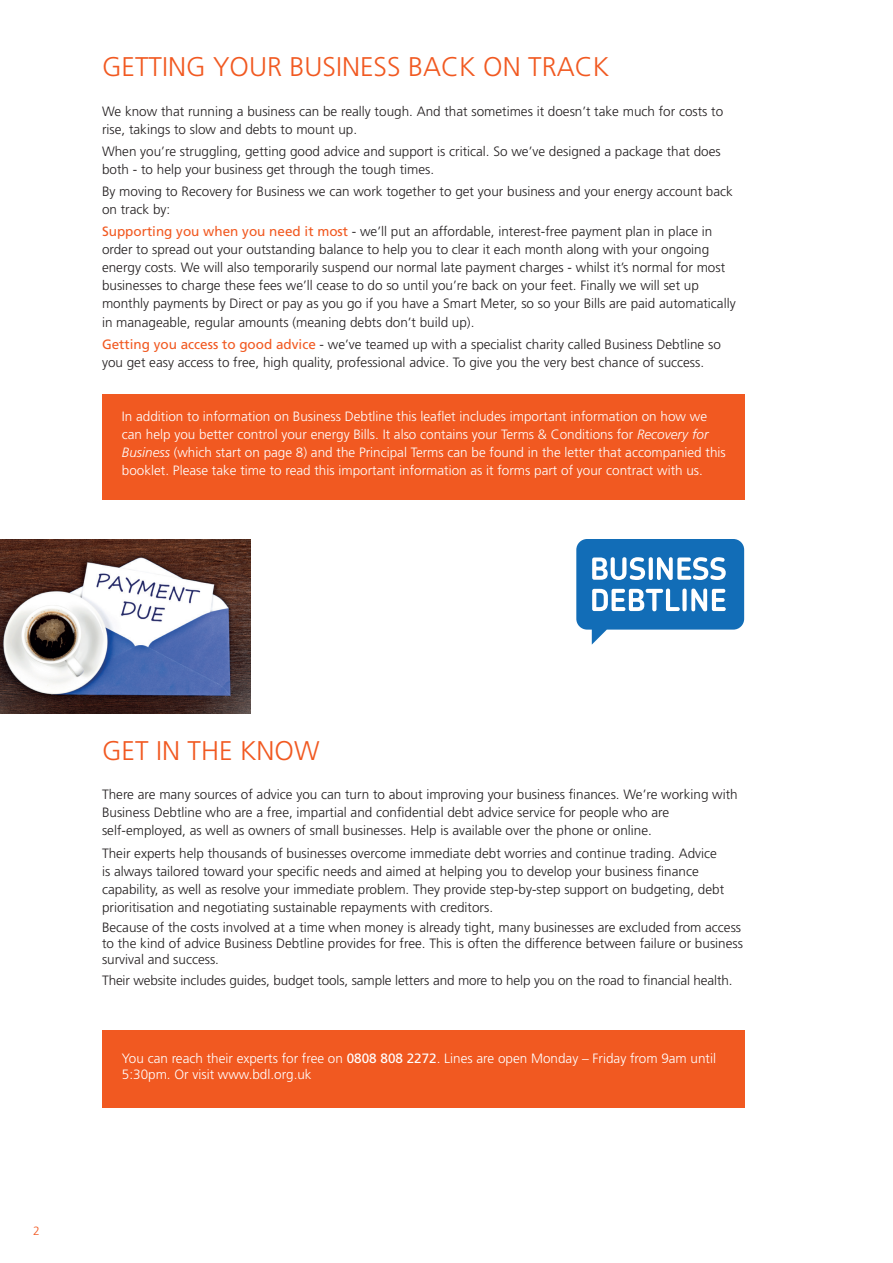
<style>
.page{position:relative;width:893px;height:1263px;background:#fff}
.page>*{position:absolute;margin:0;border:0;box-sizing:border-box;transform-origin:0 0}
.t1{font:300 27px "Frutiger";color:#f15921}
.Body{font:300 13.5px/18px "Frutiger";color:#231f20}
.Body-2{font:300 13.5px/18px "Frutiger";color:#fff}
.t2{font:300 12px "Frutiger";color:#f15921}
.s1{font-weight:400;color:#f15921}
.s2{font-style:italic}
.s3{font-weight:400}
</style>
<div class="page">
<div style="left:102px;top:394px;width:642px;height:106px;background:#f15921"></div>
<div style="left:102px;top:1030px;width:642px;height:78px;background:#f15921"></div>
<svg style="left:576px;top:539px;width:168px;height:106px"></svg>
<img style="left:0;top:539px;width:251px;height:174px">
<p class="t1" style="left:102px;top:52px;width:509px">GETTING YOUR BUSINESS BACK ON TRACK</p>
<p class="Body" style="left:102px;top:102px;width:623px">We know that running a business can be really tough. And that sometimes it doesn’t take much for costs to rise, takings to slow and debts to mount up.</p>
<p class="Body" style="left:102px;top:142px;width:620px">When you’re struggling, getting good advice and support is critical. So we’ve designed a package that does both - to help your business get through the tough times.</p>
<p class="Body" style="left:102px;top:183px;width:632px">By moving to Recovery for Business we can work together to get your business and your energy account back on track by:</p>
<p class="Body" style="left:102px;top:223px;width:635px"><span class="s1">Supporting you when you need it most</span> - we’ll put an affordable, interest-free payment plan in place in order to spread out your outstanding balance to help you to clear it each month along with your ongoing energy costs. We will also temporarily suspend our normal late payment charges - whilst it’s normal for most businesses to charge these fees we’ll cease to do so until you’re back on your feet. Finally we will set up monthly payments by Direct or pay as you go if you have a Smart Meter, so so your Bills are paid automatically in manageable, regular amounts (meaning debts don’t build up).</p>
<p class="Body" style="left:102px;top:335px;width:620px"><span class="s1">Getting you access to good advice</span> - we’ve teamed up with a specialist charity called Business Debtline so you get easy access to free, high quality, professional advice. To give you the very best chance of success.</p>
<p class="Body-2" style="left:122px;top:407px;width:605px">In addition to information on Business Debtline this leaflet includes important information on how we can help you better control your energy Bills. It also contains your Terms &amp; Conditions for <span class="s2">Recovery for Business</span> (which start on page 8) and the Principal Terms can be found in the letter that accompanied this booklet. Please take time to read this important information as it forms part of your contract with us.</p>
<p class="t2" style="left:33px;top:1224px;width:8px">2</p>
<p class="t1" style="left:102px;top:735px;width:219px">GET IN THE KNOW</p>
<p class="Body" style="left:102px;top:786px;width:637px">There are many sources of advice you can turn to about improving your business finances. We’re working with<br>Business Debtline who are a free, impartial and confidential debt advice service for people who are self-employed, as well as owners of small businesses. Help is available over the phone or online.</p>
<p class="Body" style="left:102px;top:844px;width:624px">Their experts help thousands of businesses overcome immediate debt worries and continue trading. Advice is always tailored toward your specific needs and aimed at helping you to develop your business finance capability, as well as resolve your immediate problem. They provide step-by-step support on budgeting, debt prioritisation and negotiating sustainable repayments with creditors.</p>
<p class="Body" style="left:102px;top:919px;width:642px;line-height:16.2px">Because of the costs involved at a time when money is already tight, many businesses are excluded from access to the kind of advice Business Debtline provides for free. This is often the difference between failure or business survival and success.</p>
<p class="Body" style="left:102px;top:971px;width:632px">Their website includes guides, budget tools, sample letters and more to help you on the road to financial health.</p>
<p class="Body-2" style="left:122px;top:1050px;width:596px;line-height:16.2px">You can reach their experts for free on <span class="s3">0808 808 2272</span>. Lines are open Monday – Friday from 9am until<br>5:30pm. Or visit www.bdl.org.uk</p>
</div>
